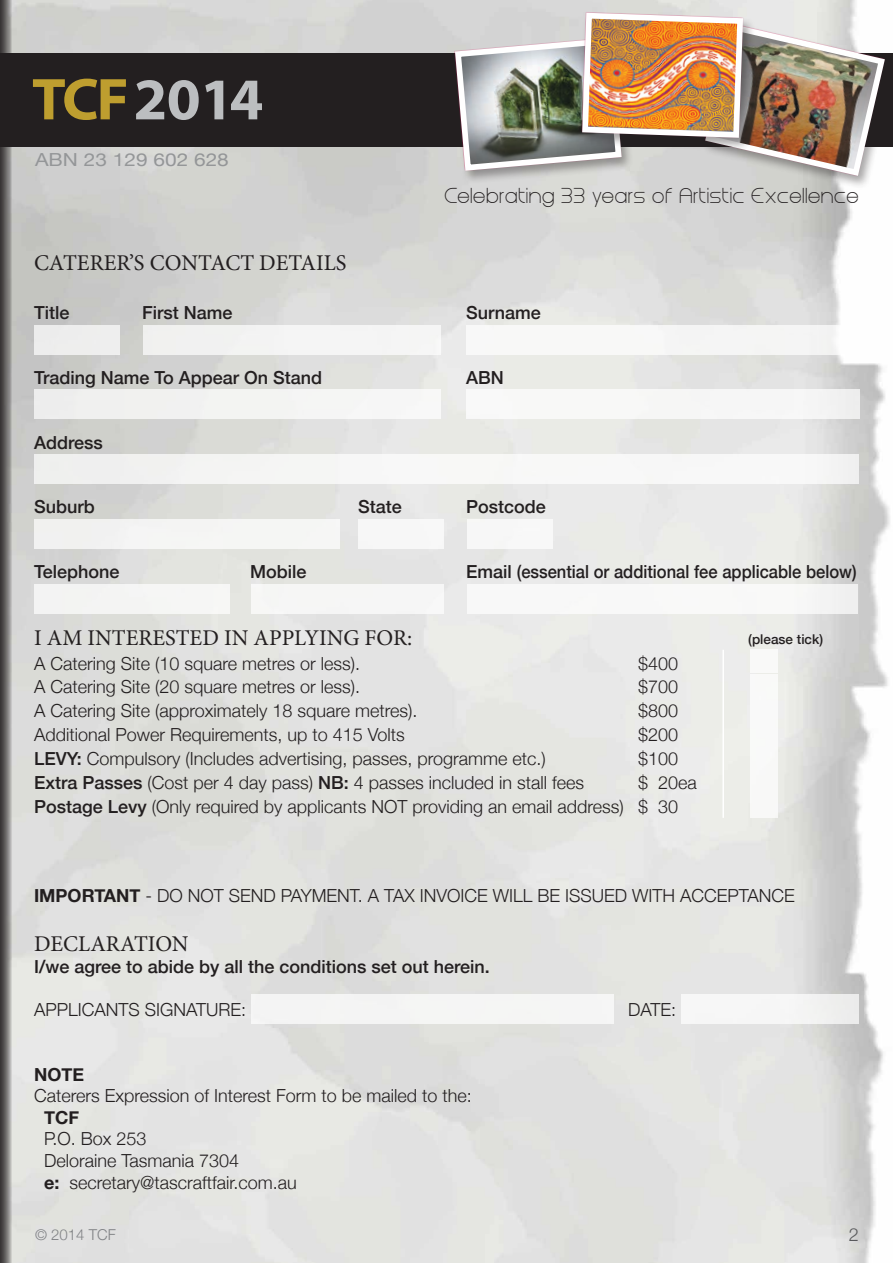
<style>
.page{position:relative;width:893px;height:1263px;background:#fff}
.page>*{position:absolute;margin:0;border:0;box-sizing:border-box;transform-origin:0 0}
.t1{font:700 59.55px "Myriad Web Pro";letter-spacing:-.025em;color:#bcbec0}
.t2{font:22.5px "Minion Pro";color:#231f20}
.t3{font:300 18px/21.6px "Helvetica Neue";color:#231f20}
.t4{font:500 18px "Helvetica Neue";color:#231f20}
.t5{font:18px "Steiner";letter-spacing:.05em;color:#231f20}
.t6{font:18px "Helvetica Neue";color:#949698;scale:1.16 1}
.t7{font:700 18px "Helvetica Neue";color:#231f20}
.t8{font:300 18px "Helvetica Neue";color:#58595b}
.t9{font:300 15px "Helvetica Neue";color:#808285}
.t10{font:500 13.5px "Helvetica Neue";color:#231f20}
.s1{color:#be9e2f}
.s2{font-weight:500}
.s3{font-weight:700}
</style>
<div class="page">
<svg style="left:0;top:0;width:12px;height:1263px;background:#656362"></svg>
<div style="left:0;top:53px;width:893px;height:94px;background:#231f20"></div>
<div style="left:34px;top:325px;width:85px;height:30px;background:#eeeeed"></div>
<div style="left:750px;top:674px;width:28px;height:23px;background:#f9f9f8"></div>
<div style="left:750px;top:794px;width:28px;height:24px;background:#f8f8f7"></div>
<div style="left:750px;top:650px;width:28px;height:23px;background:#f9f9f8"></div>
<div style="left:750px;top:770px;width:28px;height:24px;background:#f8f8f7"></div>
<div style="left:359px;top:519px;width:85px;height:30px;background:#f7f7f7"></div>
<div style="left:467px;top:519px;width:85px;height:30px;background:#f7f7f7"></div>
<div style="left:34px;top:584px;width:195px;height:29px;background:#f4f4f3"></div>
<div style="left:251px;top:584px;width:193px;height:29px;background:#f6f6f6"></div>
<div style="left:467px;top:584px;width:391px;height:29px;background:#f8f8f8"></div>
<div style="left:144px;top:325px;width:297px;height:30px;background:#f4f4f4"></div>
<div style="left:34px;top:519px;width:305px;height:30px;background:#f5f5f4"></div>
<div style="left:466px;top:325px;width:393px;height:30px;background:#f8f8f7"></div>
<div style="left:466px;top:389px;width:393px;height:30px;background:#f7f7f7"></div>
<div style="left:34px;top:389px;width:406px;height:30px;background:#f3f4f2"></div>
<div style="left:34px;top:454px;width:825px;height:30px;background:#f7f7f6"></div>
<div style="left:681px;top:994px;width:178px;height:30px;background:#f6f6f6"></div>
<div style="left:251px;top:994px;width:362px;height:30px;background:#f5f5f4"></div>
<div style="left:750px;top:746px;width:28px;height:24px;background:#f9f9f8"></div>
<div style="left:702px;top:24px;width:191px;height:166px;background:#231f20;opacity:.4"></div>
<div style="left:452px;top:37px;width:181px;height:147px;background:#dadad6"></div>
<img style="left:452px;top:10px;width:436px;height:169px">
<h1 class="t1" style="left:32px;top:67px;width:233px"><span class="s1">TCF</span>2014</h1>
<p class="t6" style="left:35px;top:146px;width:169px">ABN 23 129 602 628</p>
<p class="t5" style="left:444px;top:188px;width:416px">Celebrating 33 years of Artistic Excellence</p>
<p class="t2" style="left:34px;top:248px;width:314px">CATERER’S CONTACT DETAILS</p>
<p class="t4" style="left:34px;top:298px;width:37px">Title</p>
<p class="t4" style="left:142px;top:298px;width:92px">First Name</p>
<p class="t4" style="left:466px;top:298px;width:76px">Surname</p>
<p class="t4" style="left:34px;top:363px;width:290px">Trading Name To Appear On Stand</p>
<p class="t4" style="left:466px;top:363px;width:39px">ABN</p>
<p class="t4" style="left:34px;top:428px;width:70px">Address</p>
<p class="t4" style="left:34px;top:493px;width:62px">Suburb</p>
<p class="t4" style="left:358px;top:493px;width:45px">State</p>
<p class="t4" style="left:466px;top:493px;width:81px">Postcode</p>
<p class="t4" style="left:34px;top:557px;width:87px">Telephone</p>
<p class="t4" style="left:250px;top:557px;width:58px">Mobile</p>
<p class="t4" style="left:466px;top:557px;width:392px">Email (essential or additional fee applicable below)</p>
<p class="t2" style="left:34px;top:623px;width:380px">I AM INTERESTED IN APPLYING FOR:</p>
<p class="t3" style="left:34px;top:651px;width:328px">A Catering Site (10 square metres or less).</p>
<p class="t3" style="left:638px;top:651px;width:42px">$400</p>
<p class="t3" style="left:34px;top:675px;width:328px">A Catering Site (20 square metres or less).</p>
<p class="t3" style="left:638px;top:675px;width:42px">$700</p>
<p class="t3" style="left:34px;top:699px;width:385px">A Catering Site (approximately 18 square metres).</p>
<p class="t3" style="left:638px;top:699px;width:42px">$800</p>
<p class="t3" style="left:34px;top:723px;width:372px">Additional Power Requirements, up to 415 Volts</p>
<p class="t3" style="left:638px;top:723px;width:42px">$200</p>
<p class="t3" style="left:34px;top:747px;width:513px"><span class="s2">LEVY:</span> Compulsory (Includes advertising, passes, programme etc.)</p>
<p class="t3" style="left:638px;top:747px;width:42px">$100</p>
<p class="t3" style="left:34px;top:771px;width:552px"><span class="s2">Extra Passes</span> (Cost per 4 day pass) <span class="s2">NB:</span> 4 passes included in stall fees</p>
<p class="t3" style="left:34px;top:770px;width:664px;line-height:24px;text-indent:604px">$ 20ea<br><span class="s2">Postage Levy</span> (Only required by applicants NOT providing an email address) $ 30</p>
<p class="t10" style="left:748px;top:628px;width:76px">(please tick)</p>
<p class="t3" style="left:34px;top:884px;width:762px"><span class="s3">IMPORTANT</span> - DO NOT SEND PAYMENT. A TAX INVOICE WILL BE ISSUED WITH ACCEPTANCE</p>
<p class="t2" style="left:34px;top:929px;width:156px">DECLARATION</p>
<p class="t4" style="left:34px;top:952px;width:457px">I/we agree to abide by all the conditions set out herein.</p>
<p class="t3" style="left:34px;top:997px;width:214px">APPLICANTS SIGNATURE:</p>
<p class="t3" style="left:628px;top:997px;width:50px">DATE:</p>
<p class="t7" style="left:34px;top:1060px;width:52px">NOTE</p>
<p class="t3" style="left:34px;top:1084px;width:439px">Caterers Expression of Interest Form to be mailed to the:</p>
<p class="t7" style="left:44px;top:1103px;width:37px">TCF</p>
<p class="t3" style="left:44px;top:1127px;width:254px">P.O. Box 253<br>Deloraine Tasmania 7304<br><span class="s3">e:</span> secretary@tascraftfair.com.au</p>
<p class="t9" style="left:35px;top:1223px;width:82px">© 2014 TCF</p>
<p class="t8" style="left:849px;top:1220px;width:12px">2</p>
</div>
